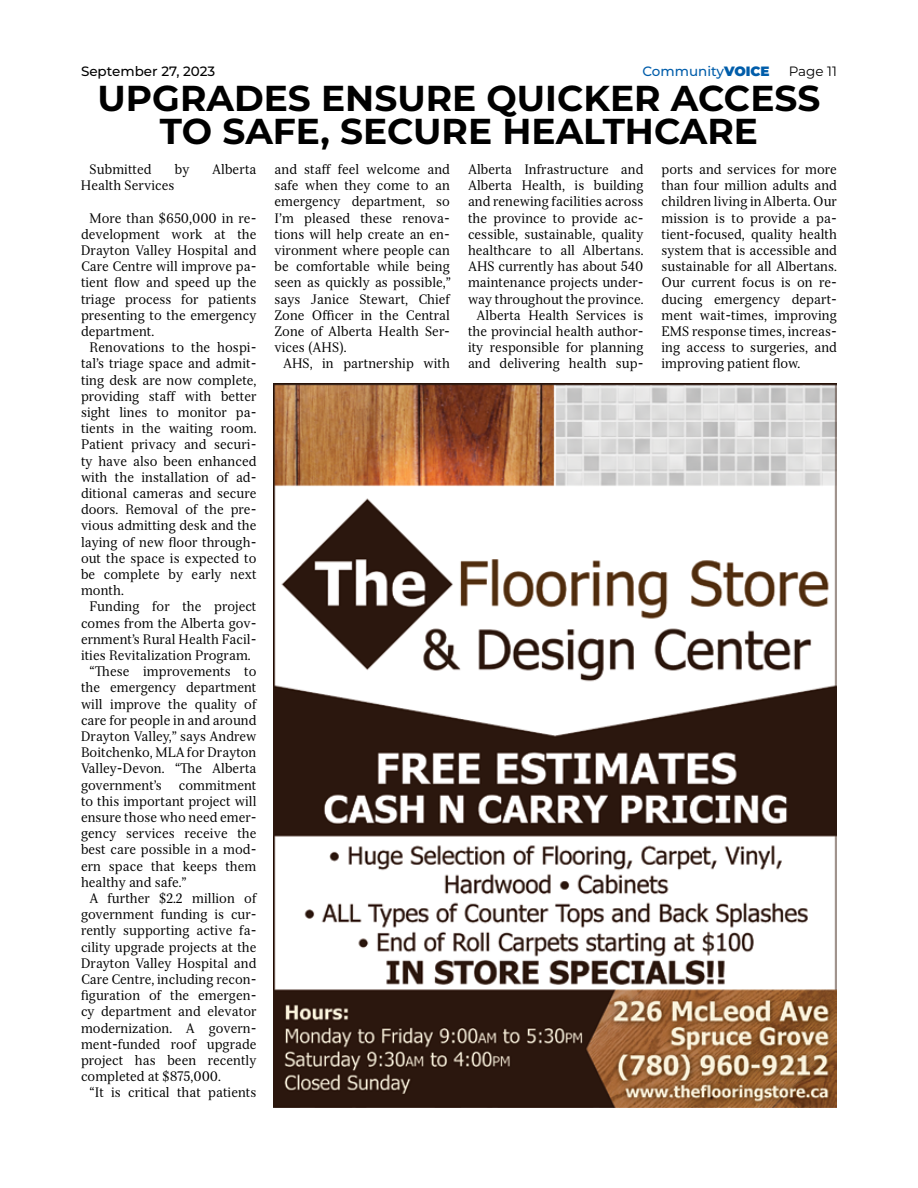
<style>
.page{position:relative;width:918px;height:1188px;background:#fff}
.page>*{position:absolute;margin:0;border:0;box-sizing:border-box;transform-origin:0 0}
.t1{font:700 36px/33px "Montserrat";color:#000}
.t2{font:13.5px/16.2px "Serif 12 Beta";color:#000;text-align:justify;scale:.95 1}
.t3{font:500 13.5px "Montserrat";color:#000}
.t4{font:500 13.5px "Montserrat";color:#005daa}
.t5{font:13.5px "Montserrat";color:#000}
.s1{font-weight:900}
</style>
<div class="page">
<img style="left:273px;top:383px;width:564px;height:724px">
<p class="t3" style="left:81px;top:62px;width:136px">September 27, 2023</p>
<p class="t4" style="left:642px;top:62px;width:102px">Community<span class="s1">VOICE</span></p>
<p class="t5" style="left:789px;top:62px;width:50px">Page 11</p>
<h1 class="t1" style="left:98px;top:80px;width:601px">UPGRADES ENSURE QUICKER ACC</h1>
<h1 class="t1" style="left:160px;top:80px;width:638px;text-indent:590px">ESS<br>TO SAFE, SECURE HEALTHCARE</h1>
<p class="t2" style="left:90px;top:161px;width:67px">Submitted</p>
<p class="t2" style="left:175px;top:161px;width:17px">by</p>
<p class="t2" style="left:212px;top:161px;width:48px">Alberta</p>
<p class="t2" style="left:81px;top:177px;width:100px">Health Services</p>
<p class="t2" style="left:81px;top:210px;width:186px;text-indent:9px">More than $650,000 in re&shy;development work at the Drayton Valley Hospital and Care Centre will improve pa&shy;tient flow and speed up the triage process for patients presenting to the emergency department.</p>
<p class="t2" style="left:81px;top:339px;width:186px;text-indent:9px">Renovations to the hospi&shy;tal’s triage space and admit&shy;ting desk are now complete, providing staff with better sight lines to monitor pa&shy;tients in the waiting room.<br>Patient privacy and securi&shy;ty have also been enhanced with the installation of ad&shy;ditional cameras and secure doors. Removal of the pre&shy;vious admitting desk and the laying of new floor through&shy;out the space is expected to be complete by early next month.</p>
<p class="t2" style="left:90px;top:599px;width:177px">Funding for the project</p>
<p class="t2" style="left:81px;top:615px;width:186px">comes from the Alberta gov-</p>
<p class="t2" style="left:81px;top:631px;width:186px">ernment’s Rural Health Facil-</p>
<p class="t2" style="left:81px;top:647px;width:180px">ities Revitalization Program.</p>
<p class="t2" style="left:90px;top:663px;width:177px">“These improvements to</p>
<p class="t2" style="left:81px;top:680px;width:186px">the emergency department</p>
<p class="t2" style="left:81px;top:696px;width:186px">will improve the quality of</p>
<p class="t2" style="left:81px;top:712px;width:186px">care for people in and around</p>
<p class="t2" style="left:81px;top:728px;width:186px">Drayton Valley,” says Andrew</p>
<p class="t2" style="left:81px;top:744px;width:186px">Boitchenko, MLA for Drayton</p>
<p class="t2" style="left:81px;top:761px;width:186px">Valley-Devon. “The Alberta</p>
<p class="t2" style="left:81px;top:777px;width:87px">government’s</p>
<p class="t2" style="left:81px;top:777px;width:186px;text-indent:98px">commitment to this important project will ensure those who need emer&shy;gency services receive the best care possible in a mod&shy;ern space that keeps them healthy and safe.”</p>
<p class="t2" style="left:81px;top:890px;width:186px;text-indent:9px">A further $2.2 million of government funding is cur&shy;rently supporting active fa&shy;cility upgrade projects at the Drayton Valley Hospital and Care Centre, including recon&shy;figuration of the emergen&shy;cy department and elevator modernization. A govern&shy;ment-funded roof upgrade project has been recently completed at $875,000.</p>
<p class="t2" style="left:90px;top:1085px;width:177px">“It is critical that patients</p>
<p class="t2" style="left:274px;top:161px;width:187px">and staff feel welcome and safe when they come to an emergency department, so I’m pleased these renova&shy;tions will help create an en&shy;vironment where people can be comfortable while being seen as quickly as possible,” says Janice Stewart, Chief Zone Officer in the Central Zone of Alberta Health Ser&shy;vices (AHS).</p>
<p class="t2" style="left:283px;top:356px;width:177px">AHS, in partnership with</p>
<p class="t2" style="left:468px;top:161px;width:186px;text-align:right">Alberta Infrastructure and<br>Alberta Health, is building and renewing facilities across the province to provide ac&shy;cessible, sustainable, quality healthcare to all Albertans.<br>AHS currently has about 540 maintenance projects under&shy;way throughout the province.<br>Alberta Health Services is the provincial health author&shy;ity responsible for planning and delivering health sup-</p>
<p class="t2" style="left:662px;top:161px;width:186px">ports and services for more than four million adults and children living in Alberta. Our mission is to provide a pa&shy;tient-focused, quality health system that is accessible and sustainable for all Albertans.<br>Our current focus is on re&shy;ducing emergency depart&shy;ment wait-times, improving EMS response times, increas&shy;ing access to surgeries, and improving patient flow.</p>
</div>
